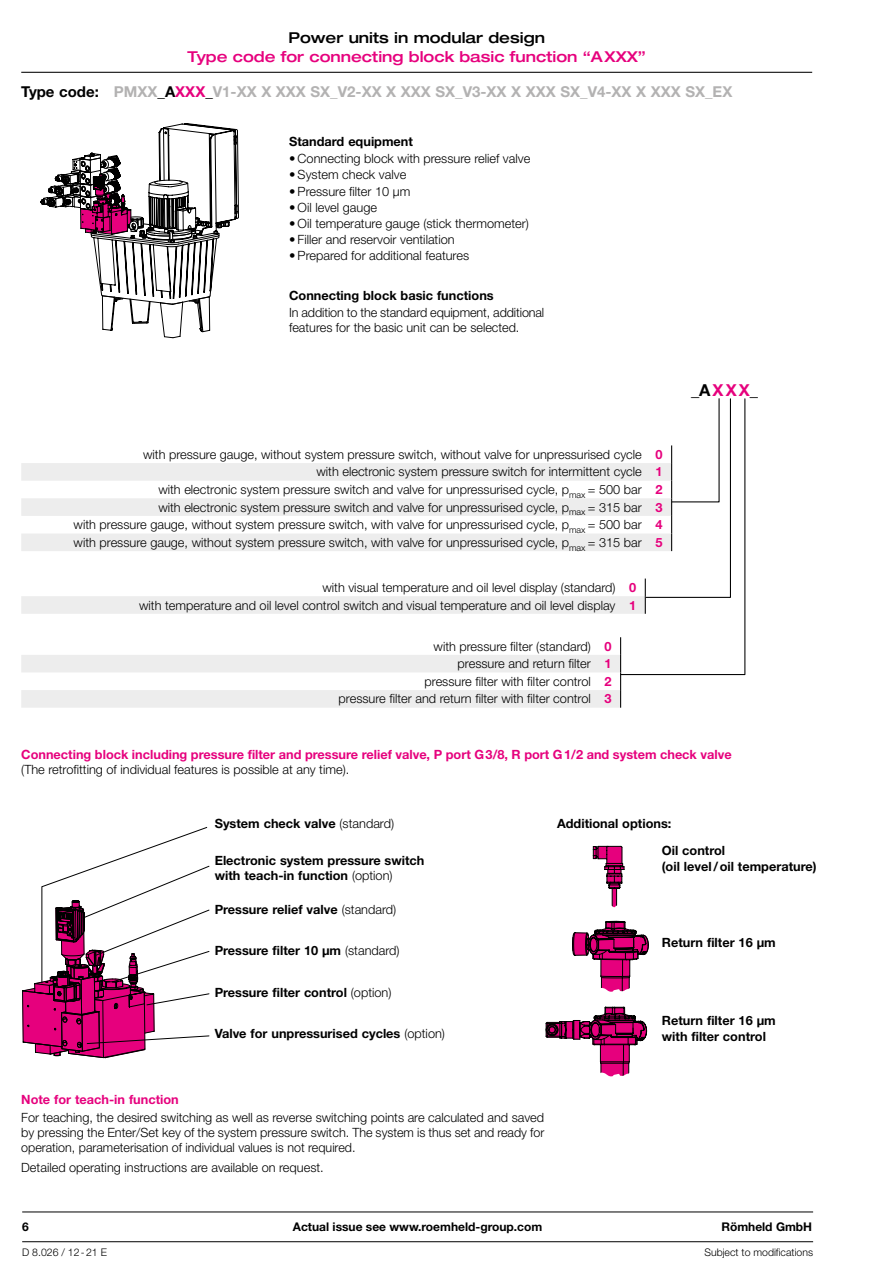
<style>
.page{position:relative;width:893px;height:1263px;background:#fff}
.page>*{position:absolute;margin:0;border:0;box-sizing:border-box;transform-origin:0 0}
.t1{font:700 16.5px "Helvetica Neue LT Pro";color:#000}
.t2{font:700 15px "Helvetica Neue LT Pro";color:#b3b2b2}
.t3{font:500 expanded 15px "Helvetica Neue LT Pro";color:#e6007d}
.t4{font:500 expanded 15px "Helvetica Neue LT Pro";color:#000}
.t5{font:300 12.75px/17.5px "Helvetica Neue LT Pro";color:#000;text-align:right}
.t6{font:700 12.75px/15.3px "Helvetica Neue LT Pro";color:#000}
.t7{font:700 12.75px "Helvetica Neue LT Pro";color:#e6007d}
.t8{font:700 12px "Helvetica Neue LT Pro";color:#000}
.t9{font:300 10.5px "Helvetica Neue LT Pro";color:#000}
.s1{color:#000}
.s2{color:#e6007d}
.s3{font-weight:700;color:#e6007d}
.s4{font-weight:300}
</style>
<div class="page">
<hr style="left:21px;top:72px;width:791px;height:1px;background:#000">
<hr style="left:22px;top:1241px;width:791px;height:1px;background:#000">
<hr style="left:22px;top:1212px;width:791px;height:1px;background:#000">
<svg style="left:21px;top:398px;width:725px;height:310px"></svg>
<svg style="left:22px;top:827px;width:188px;height:231px"></svg>
<svg style="left:40px;top:123px;width:199px;height:215px"></svg>
<svg style="left:545px;top:846px;width:104px;height:231px"></svg>
<p class="t4" style="left:288px;top:28px;width:258px">Power units in modular design</p>
<p class="t3" style="left:187px;top:47px;width:460px">Type code for connecting block basic function “AXXX”</p>
<p class="t2" style="left:21px;top:82px;width:713px"><span class="s1">Type code:</span> PMXX<span class="s1">_A</span><span class="s2">XXX</span><span class="s1">_</span>V1-XX X XXX SX_V2-XX X XXX SX_V3-XX X XXX SX_V4-XX X XXX SX_EX</p>
<p class="t6" style="left:289px;top:133px;width:125px">Standard equipment</p>
<p class="t5" style="left:289px;top:150px;width:243px">• Connecting block with pressure relief valve</p>
<p class="t5" style="left:289px;top:166px;width:119px">• System check valve</p>
<p class="t5" style="left:289px;top:182px;width:123px">• Pressure filter 10 µm</p>
<p class="t5" style="left:289px;top:198px;width:89px">• Oil level gauge</p>
<p class="t5" style="left:289px;top:214px;width:241px">• Oil temperature gauge (stick thermometer)</p>
<p class="t5" style="left:289px;top:231px;width:167px">• Filler and reservoir ventilation</p>
<p class="t5" style="left:289px;top:247px;width:181px">• Prepared for additional features</p>
<p class="t6" style="left:289px;top:287px;width:206px">Connecting block basic functions</p>
<p class="t5" style="left:289px;top:304px;width:257px;line-height:15.3px;text-align:left">In addition to the standard equipment, additional features for the basic unit can be selected.</p>
<p class="t5" style="left:74px;top:445px;width:590px">with pressure gauge, without system pressure switch, without valve for unpressurised cycle <span class="s3">0<br></span>with electronic system pressure switch for intermittent cycle <span class="s3">1<br></span>with electronic system pressure switch and valve for unpressurised cycle, p<sub>max</sub> = 500 bar <span class="s3">2<br></span>with electronic system pressure switch and valve for unpressurised cycle, p<sub>max</sub> = 315 bar <span class="s3">3<br></span>with pressure gauge, without system pressure switch, with valve for unpressurised cycle, p<sub>max</sub> = 500 bar <span class="s3">4 </span>with pressure gauge, without system pressure switch, with valve for unpressurised cycle, p<sub>max</sub> = 315 bar <span class="s3">5</span></p>
<p class="t5" style="left:139px;top:578px;width:498px">with visual temperature and oil level display (standard) <span class="s3">0<br></span>with temperature and oil level control switch and visual temperature and oil level display <span class="s3">1</span></p>
<p class="t5" style="left:339px;top:637px;width:274px">with pressure filter (standard) <span class="s3">0<br></span>pressure and return filter <span class="s3">1<br></span>pressure filter with filter control <span class="s3">2<br></span>pressure filter and return filter with filter control <span class="s3">3</span></p>
<p class="t1" style="left:691px;top:379px;width:69px">_A<span class="s2">XXX</span>_</p>
<p class="t7" style="left:21px;top:746px;width:712px">Connecting block including pressure filter and pressure relief valve, P port G3/8, R port G1/2 and system check valve</p>
<p class="t5" style="left:21px;top:761px;width:330px">(The retrofitting of individual features is possible at any time).</p>
<p class="t6" style="left:215px;top:816px;width:181px">System check valve <span class="s4">(standard)</span></p>
<p class="t6" style="left:215px;top:852px;width:211px">Electronic system pressure switch with teach-in function <span class="s4">(option)</span></p>
<p class="t6" style="left:215px;top:901px;width:183px">Pressure relief valve <span class="s4">(standard)</span></p>
<p class="t6" style="left:215px;top:943px;width:186px">Pressure filter 10 µm <span class="s4">(standard)</span></p>
<p class="t6" style="left:215px;top:984px;width:178px">Pressure filter control <span class="s4">(option)</span></p>
<p class="t6" style="left:215px;top:1025px;width:232px">Valve for unpressurised cycles <span class="s4">(option)</span></p>
<p class="t6" style="left:557px;top:816px;width:116px">Additional options:</p>
<p class="t6" style="left:662px;top:843px;width:156px">Oil control<br>(oil level/oil temperature)</p>
<p class="t6" style="left:662px;top:935px;width:115px">Return filter 16 µm</p>
<p class="t6" style="left:662px;top:1013px;width:115px">Return filter 16 µm with filter control</p>
<p class="t7" style="left:21px;top:1092px;width:159px">Note for teach-in function</p>
<p class="t5" style="left:21px;top:1109px;width:524px;line-height:15.3px;text-align:justify">For teaching, the desired switching as well as reverse switching points are calculated and saved by pressing the Enter/Set key of the system pressure switch. The system is thus set and ready for operation, parameterisation of individual values is not required.</p>
<p class="t5" style="left:21px;top:1158px;width:304px">Detailed operating instructions are available on request.</p>
<p class="t8" style="left:22px;top:1220px;width:8px">6</p>
<p class="t8" style="left:293px;top:1220px;width:251px">Actual issue see www.roemheld-group.com</p>
<p class="t8" style="left:721px;top:1220px;width:92px">Römheld GmbH</p>
<p class="t9" style="left:22px;top:1245px;width:86px">D 8.026 / 12-21 E</p>
<p class="t9" style="left:704px;top:1245px;width:110px">Subject to modifications</p>
</div>
